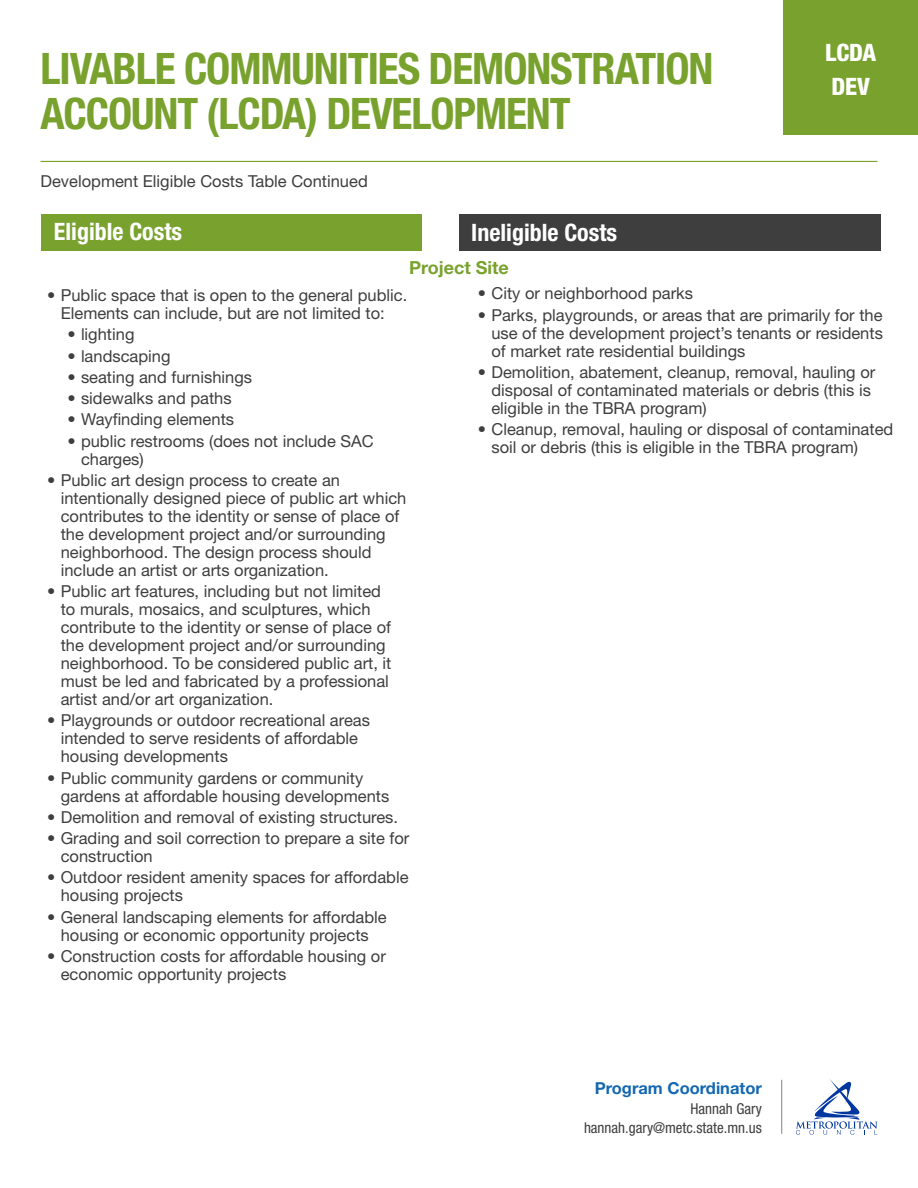
<style>
.page{position:relative;width:918px;height:1188px;background:#fff}
.page>*{position:absolute;margin:0;border:0;box-sizing:border-box;transform-origin:0 0}
.t1{font:700 condensed 43.5px/45px "Helvetica Neue LT Std";letter-spacing:-.025em;color:#78a22d}
.t2{font:700 condensed 24px "Helvetica Neue LT Std";color:#fff}
.t3{font:800 condensed 24px/33.8px "Helvetica Neue LT Std";color:#fff}
.t4{font:700 18px "Helvetica Neue LT Std";color:#78a22d}
.t5{font:16.5px/18px "Helvetica Neue LT Std";color:#3e3e3f}
.t6{font:700 16.5px "Helvetica Neue LT Std";color:#1467b1}
.Details{font:condensed 15px "Helvetica Neue LT Std";color:#3e3e3f}
</style>
<div class="page">
<div style="left:783px;top:0;width:135px;height:135px;background:#78a22d"></div>
<div style="left:42px;top:214px;width:380px;height:37px;background:#78a22d"></div>
<div style="left:459px;top:214px;width:421px;height:37px;background:#3e3e3f"></div>
<hr style="left:40px;top:161px;width:838px;height:1px;background:#78a22d">
<svg style="left:796px;top:1079px;width:81px;height:56px"></svg>
<hr style="left:781px;top:1080px;width:1px;height:54px;background:#231f20">
<p class="t1" style="left:40px;top:45px;width:674px">LIVABLE COMMUNITIES DEMONSTRATION<br>ACCOUNT (LCDA) DEVELOPMENT</p>
<p class="t5" style="left:40px;top:172px;width:329px">Development Eligible Costs Table Continued</p>
<h1 class="t2" style="left:54px;top:217px;width:130px">Eligible Costs</h1>
<h1 class="t2" style="left:471px;top:218px;width:148px">Ineligible Costs</h1>
<h2 class="t4" style="left:409px;top:257px;width:101px">Project Site</h2>
<h2 class="t3" style="left:825px;top:35px;width:53px">LCDA<br>DEV</h2>
<p class="t5" style="left:47px;top:286px;width:362px;text-align:center">• Public space that is open to the general public.<br>Elements can include, but are not limited to:</p>
<p class="t5" style="left:68px;top:325px;width:68px">• lighting</p>
<p class="t5" style="left:68px;top:347px;width:105px">• landscaping</p>
<p class="t5" style="left:68px;top:368px;width:186px">• seating and furnishings</p>
<p class="t5" style="left:68px;top:389px;width:166px">• sidewalks and paths</p>
<p class="t5" style="left:68px;top:410px;width:168px">• Wayfinding elements</p>
<p class="t5" style="left:81px;top:432px;width:294px;text-indent:-14px">• public restrooms (does not include SAC charges)</p>
<p class="t5" style="left:61px;top:471px;width:347px;text-indent:-14px">• Public art design process to create an intentionally designed piece of public art which contributes to the identity or sense of place of the development project and/or surrounding neighborhood. The design process should include an artist or arts organization.</p>
<p class="t5" style="left:61px;top:582px;width:332px;text-indent:-14px">• Public art features, including but not limited to murals, mosaics, and sculptures, which contribute to the identity or sense of place of the development project and/or surrounding neighborhood. To be considered public art, it must be led and fabricated by a professional artist and/or art organization.</p>
<p class="t5" style="left:61px;top:711px;width:311px;text-indent:-14px">• Playgrounds or outdoor recreational areas intended to serve residents of affordable housing developments</p>
<p class="t5" style="left:61px;top:769px;width:330px;text-indent:-14px">• Public community gardens or community gardens at affordable housing developments</p>
<p class="t5" style="left:47px;top:808px;width:352px">• Demolition and removal of existing structures.</p>
<p class="t5" style="left:61px;top:829px;width:350px;text-indent:-14px">• Grading and soil correction to prepare a site for construction</p>
<p class="t5" style="left:61px;top:868px;width:349px;text-indent:-14px">• Outdoor resident amenity spaces for affordable housing projects</p>
<p class="t5" style="left:47px;top:907px;width:341px;text-align:center">• General landscaping elements for affordable housing or economic opportunity projects</p>
<p class="t5" style="left:61px;top:947px;width:327px;text-indent:-14px">• Construction costs for affordable housing or economic opportunity projects</p>
<p class="t5" style="left:478px;top:284px;width:217px">• City or neighborhood parks</p>
<p class="t5" style="left:491px;top:306px;width:393px;text-align:justify;text-indent:-14px">• Parks, playgrounds, or areas that are primarily for the use of the development project’s tenants or residents of market rate residential buildings</p>
<p class="t5" style="left:491px;top:363px;width:385px;text-indent:-14px">• Demolition, abatement, cleanup, removal, hauling or disposal of contaminated materials or debris (this is eligible in the TBRA program)</p>
<p class="t5" style="left:491px;top:420px;width:403px;text-indent:-14px">• Cleanup, removal, hauling or disposal of contaminated soil or debris (this is eligible in the TBRA program)</p>
<p class="t6" style="left:595px;top:1078px;width:169px">Program Coordinator</p>
<p class="Details" style="left:691px;top:1100px;width:73px">Hannah Gary</p>
<p class="Details" style="left:584px;top:1119px;width:179px">hannah.gary@metc.state.mn.us</p>
</div>
